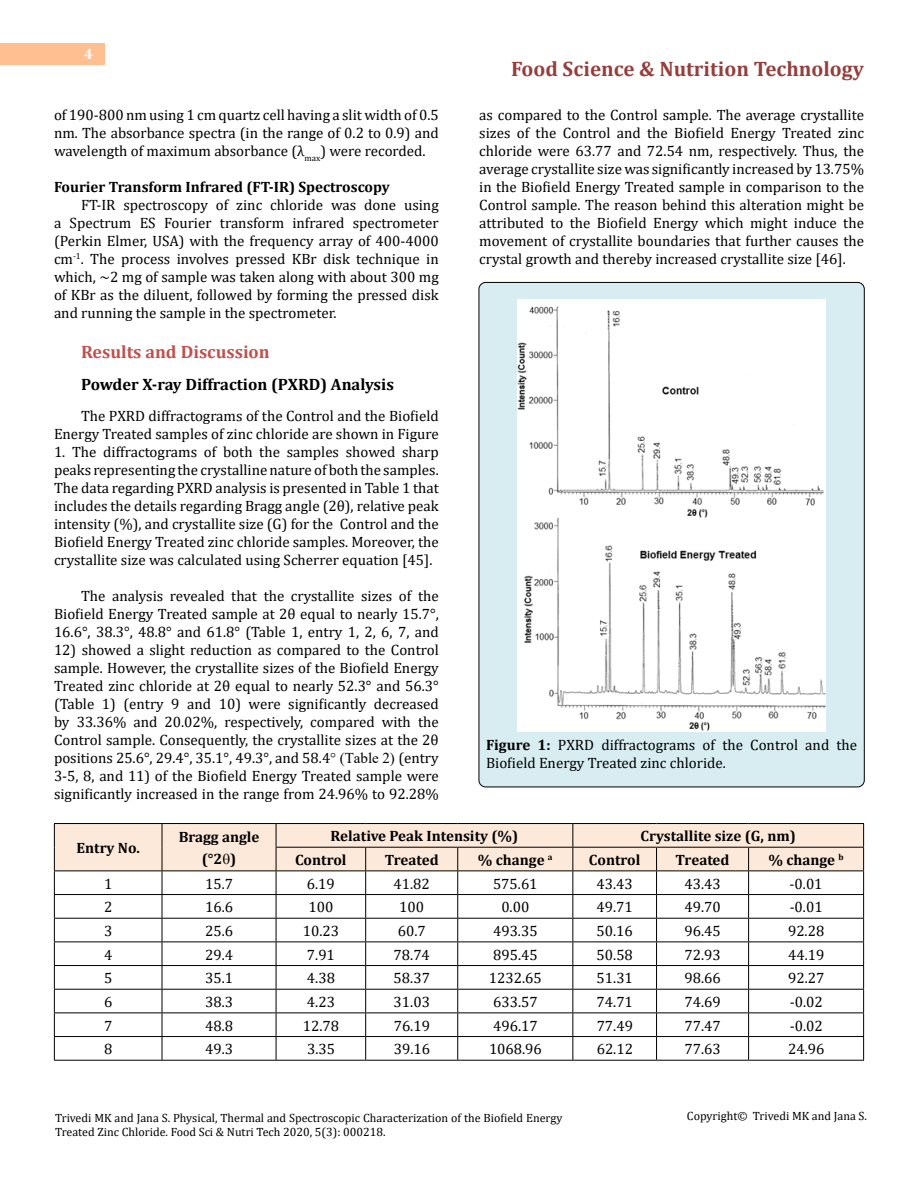
<style>
.page{position:relative;width:918px;height:1188px;background:#fff}
.page>*{position:absolute;margin:0;border:0;box-sizing:border-box;transform-origin:0 0}
.t1{font:700 21px "Cambria";color:#953f3c}
.t2{font:700 18px "Cambria";color:#c0504d}
.t3{font:700 16.5px "Cambria";color:#000}
.t4{font:15px/18px "Cambria";color:#000;text-align:justify}
.t5{font:700 15px/22.5px "Cambria";color:#000;text-align:center}
.t6{font:700 15px "Cambria";color:#fff}
.t7{font:12px/14.4px "Cambria";color:#000}
.s1{font-family:"Times New Roman"}
.s2{font-weight:700}
</style>
<div class="page">
<div style="left:0;top:43px;width:105px;height:21px;background:#ffbf91"></div>
<div style="left:479px;top:282px;width:385px;height:505px;background:#d8edf2;border-radius:7px"></div>
<img style="left:518px;top:300px;width:307px;height:431px">
<hr style="left:54px;top:823px;width:108px;height:1px;background:#000">
<hr style="left:162px;top:823px;width:114px;height:1px;background:#000">
<hr style="left:276px;top:823px;width:90px;height:1px;background:#000">
<hr style="left:366px;top:823px;width:92px;height:1px;background:#000">
<hr style="left:458px;top:823px;width:115px;height:1px;background:#000">
<hr style="left:573px;top:823px;width:84px;height:1px;background:#000">
<hr style="left:657px;top:823px;width:92px;height:1px;background:#000">
<hr style="left:749px;top:823px;width:115px;height:1px;background:#000">
<hr style="left:54px;top:1060px;width:108px;height:1px;background:#000">
<hr style="left:162px;top:1060px;width:114px;height:1px;background:#000">
<hr style="left:276px;top:1060px;width:90px;height:1px;background:#000">
<hr style="left:366px;top:1060px;width:92px;height:1px;background:#000">
<hr style="left:458px;top:1060px;width:115px;height:1px;background:#000">
<hr style="left:573px;top:1060px;width:84px;height:1px;background:#000">
<hr style="left:657px;top:1060px;width:92px;height:1px;background:#000">
<hr style="left:749px;top:1060px;width:115px;height:1px;background:#000">
<svg style="left:54px;top:824px;width:810px;height:236px"></svg>
<p class="t6" style="left:84px;top:44px;width:10px">4</p>
<p class="t4" style="left:54px;top:105px;width:386px">of 190-800 nm using 1 cm quartz cell having a slit width of 0.5 nm. The absorbance spectra (in the range of 0.2 to 0.9) and wavelength of maximum absorbance (λ<sub>max</sub>) were recorded.</p>
<p class="t5" style="left:54px;top:175px;width:337px">Fourier Transform Infrared (FT-IR) Spectroscopy</p>
<p class="t4" style="left:54px;top:195px;width:386px;text-indent:27px">FT-IR spectroscopy of zinc chloride was done using a Spectrum ES Fourier transform infrared spectrometer (Perkin Elmer, USA) with the frequency array of 400-4000 cm<sup>-1</sup>. The process involves pressed KBr disk technique in which, ~2 mg of sample was taken along with about 300 mg of KBr as the diluent, followed by forming the pressed disk and running the sample in the spectrometer.</p>
<p class="t2" style="left:81px;top:339px;width:190px">Results and Discussion</p>
<p class="t3" style="left:81px;top:372px;width:314px">Powder X-ray Diffraction (PXRD) Analysis</p>
<p class="t4" style="left:54px;top:407px;width:386px;text-align:right">The PXRD diffractograms of the Control and the Biofield<br>Energy Treated samples of zinc chloride are shown in Figure</p>
<p class="t4" style="left:54px;top:443px;width:386px">1. The diffractograms of both the samples showed sharp peaks representing the crystalline nature of both the samples.<br>The data regarding PXRD analysis is presented in Table 1 that includes the details regarding Bragg angle (2θ), relative peak intensity (%), and crystallite size (G) for the Control and the Biofield Energy Treated zinc chloride samples. Moreover, the crystallite size was calculated using Scherrer equation [45].</p>
<p class="t4" style="left:54px;top:587px;width:386px;text-indent:27px">The analysis revealed that the crystallite sizes of the Biofield Energy Treated sample at 2θ equal to nearly 15.7°, 16.6°, 38.3°, 48.8° and 61.8° (Table 1, entry 1, 2, 6, 7, and</p>
<p class="t4" style="left:54px;top:641px;width:386px">12) showed a slight reduction as compared to the Control sample. However, the crystallite sizes of the Biofield Energy Treated zinc chloride at 2θ equal to nearly 52.3° and 56.3° (Table 1) (entry 9 and 10) were significantly decreased by 33.36% and 20.02%, respectively, compared with the Control sample. Consequently, the crystallite sizes at the 2θ positions 25.6°, 29.4°, 35.1°, 49.3°, and 58.4<span class="s1">° (Table 2)</span> (entry 3-5, 8, and 11) of the Biofield Energy Treated sample were significantly increased in the range from 24.96% to 92.28%</p>
<h1 class="t1" style="left:511px;top:54px;width:354px">Food Science &amp; Nutrition Technology</h1>
<p class="t4" style="left:479px;top:105px;width:386px">as compared to the Control sample. The average crystallite sizes of the Control and the Biofield Energy Treated zinc chloride were 63.77 and 72.54 nm, respectively. Thus, the average crystallite size was significantly increased by 13.75% in the Biofield Energy Treated sample in comparison to the Control sample. The reason behind this alteration might be attributed to the Biofield Energy which might induce the movement of crystallite boundaries that further causes the crystal growth and thereby increased crystallite size [46].</p>
<p class="t4" style="left:486px;top:735px;width:373px"><span class="s2">Figure 1:</span> PXRD diffractograms of the Control and the<br>Biofield Energy Treated zinc chloride.</p>
<p class="t5" style="left:76px;top:836px;width:65px">Entry No.</p>
<p class="t5" style="left:179px;top:825px;width:82px">Bragg angle (°2 )</p>
<p class="t5" style="left:331px;top:824px;width:189px">Relative Peak Intensity (%)</p>
<p class="t5" style="left:641px;top:824px;width:157px">Crystallite size (G, nm)</p>
<p class="t5" style="left:295px;top:848px;width:53px">Control</p>
<p class="t5" style="left:385px;top:848px;width:55px">Treated</p>
<p class="t5" style="left:478px;top:848px;width:76px">% change <sup>a</sup></p>
<p class="t5" style="left:589px;top:848px;width:53px">Control</p>
<p class="t5" style="left:676px;top:848px;width:55px">Treated</p>
<p class="t5" style="left:768px;top:848px;width:77px">% change <sup>b</sup></p>
<p class="t4" style="left:104px;top:874px;width:10px">1</p>
<p class="t4" style="left:205px;top:874px;width:30px">15.7</p>
<p class="t4" style="left:307px;top:874px;width:30px">6.19</p>
<p class="t4" style="left:394px;top:874px;width:38px">41.82</p>
<p class="t4" style="left:493px;top:874px;width:46px">575.61</p>
<p class="t4" style="left:597px;top:874px;width:38px">43.43</p>
<p class="t4" style="left:684px;top:874px;width:38px">43.43</p>
<p class="t4" style="left:790px;top:874px;width:34px">-0.01</p>
<p class="t4" style="left:104px;top:898px;width:10px">2</p>
<p class="t4" style="left:205px;top:898px;width:30px">16.6</p>
<p class="t4" style="left:308px;top:898px;width:26px">100</p>
<p class="t4" style="left:399px;top:898px;width:26px">100</p>
<p class="t4" style="left:501px;top:898px;width:30px">0.00</p>
<p class="t4" style="left:597px;top:898px;width:38px">49.71</p>
<p class="t4" style="left:684px;top:898px;width:38px">49.70</p>
<p class="t4" style="left:790px;top:898px;width:34px">-0.01</p>
<p class="t4" style="left:104px;top:922px;width:10px">3</p>
<p class="t4" style="left:205px;top:922px;width:30px">25.6</p>
<p class="t4" style="left:303px;top:922px;width:38px">10.23</p>
<p class="t4" style="left:398px;top:922px;width:30px">60.7</p>
<p class="t4" style="left:493px;top:922px;width:46px">493.35</p>
<p class="t4" style="left:597px;top:922px;width:38px">50.16</p>
<p class="t4" style="left:684px;top:922px;width:38px">96.45</p>
<p class="t4" style="left:788px;top:922px;width:38px">92.28</p>
<p class="t4" style="left:104px;top:945px;width:10px">4</p>
<p class="t4" style="left:205px;top:945px;width:30px">29.4</p>
<p class="t4" style="left:307px;top:945px;width:30px">7.91</p>
<p class="t4" style="left:394px;top:945px;width:38px">78.74</p>
<p class="t4" style="left:493px;top:945px;width:46px">895.45</p>
<p class="t4" style="left:597px;top:945px;width:38px">50.58</p>
<p class="t4" style="left:685px;top:945px;width:38px">72.93</p>
<p class="t4" style="left:788px;top:945px;width:38px">44.19</p>
<p class="t4" style="left:104px;top:969px;width:10px">5</p>
<p class="t4" style="left:205px;top:969px;width:30px">35.1</p>
<p class="t4" style="left:307px;top:969px;width:30px">4.38</p>
<p class="t4" style="left:394px;top:969px;width:38px">58.37</p>
<p class="t4" style="left:489px;top:969px;width:54px">1232.65</p>
<p class="t4" style="left:597px;top:969px;width:38px">51.31</p>
<p class="t4" style="left:685px;top:969px;width:38px">98.66</p>
<p class="t4" style="left:788px;top:969px;width:38px">92.27</p>
<p class="t4" style="left:104px;top:993px;width:10px">6</p>
<p class="t4" style="left:205px;top:993px;width:30px">38.3</p>
<p class="t4" style="left:307px;top:993px;width:30px">4.23</p>
<p class="t4" style="left:394px;top:993px;width:38px">31.03</p>
<p class="t4" style="left:493px;top:993px;width:46px">633.57</p>
<p class="t4" style="left:597px;top:993px;width:38px">74.71</p>
<p class="t4" style="left:685px;top:993px;width:38px">74.69</p>
<p class="t4" style="left:790px;top:993px;width:34px">-0.02</p>
<p class="t4" style="left:104px;top:1016px;width:10px">7</p>
<p class="t4" style="left:205px;top:1016px;width:30px">48.8</p>
<p class="t4" style="left:303px;top:1016px;width:38px">12.78</p>
<p class="t4" style="left:394px;top:1016px;width:38px">76.19</p>
<p class="t4" style="left:493px;top:1016px;width:46px">496.17</p>
<p class="t4" style="left:597px;top:1016px;width:38px">77.49</p>
<p class="t4" style="left:685px;top:1016px;width:38px">77.47</p>
<p class="t4" style="left:790px;top:1016px;width:34px">-0.02</p>
<p class="t4" style="left:104px;top:1040px;width:10px">8</p>
<p class="t4" style="left:205px;top:1040px;width:30px">49.3</p>
<p class="t4" style="left:307px;top:1040px;width:30px">3.35</p>
<p class="t4" style="left:394px;top:1040px;width:38px">39.16</p>
<p class="t4" style="left:489px;top:1040px;width:54px">1068.96</p>
<p class="t4" style="left:597px;top:1040px;width:38px">62.12</p>
<p class="t4" style="left:685px;top:1040px;width:38px">77.63</p>
<p class="t4" style="left:788px;top:1040px;width:38px">24.96</p>
<p class="t7" style="left:55px;top:1111px;width:509px">Trivedi MK and Jana S. Physical, Thermal and Spectroscopic Characterization of the Biofield Energy<br>Treated Zinc Chloride. Food Sci &amp; Nutri Tech 2020, 5(3): 000218.</p>
<p class="t7" style="left:687px;top:1109px;width:182px">Copyright© Trivedi MK and Jana S.</p>
</div>
